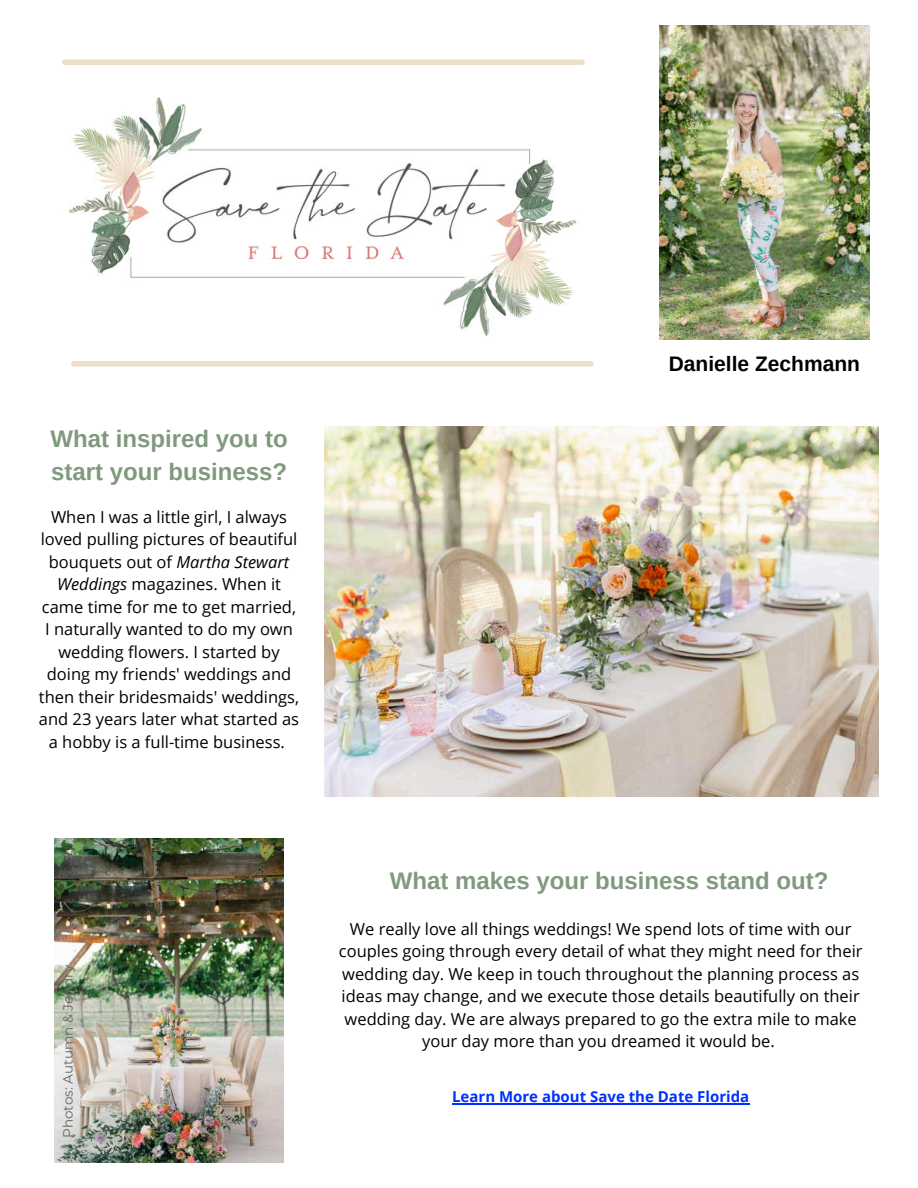
<style>
.page{position:relative;width:918px;height:1188px;background:#fff}
.page>*{position:absolute;margin:0;border:0;box-sizing:border-box;transform-origin:0 0}
.t1{font:700 24px/32.7px "Arimo";color:#81997f}
.t2{font:700 21px "Arimo";color:#000}
.t3{font:16.5px/22.5px "Open Sans";color:#000;text-align:center}
.t4{font:700 15px "Open Sans";color:#0030ff}
.t5{font:13.5px "Montserrat";color:#666}
.s1{font-style:italic}
</style>
<div class="page">
<div style="left:74px;top:361px;width:517px;height:6px;background:#eedfc9"></div>
<img style="left:69px;top:97px;width:508px;height:240px">
<img style="left:660px;top:26px;width:209px;height:314px">
<img style="left:324px;top:426px;width:554px;height:370px">
<div style="left:65px;top:59px;width:517px;height:6px;background:#eedfc9"></div>
<img style="left:55px;top:838px;width:228px;height:324px">
<hr style="left:452px;top:1103px;width:297px;height:1px;background:#0030ff">
<h1 class="t1" style="left:50px;top:423px;width:239px">What inspired you to start your business?</h1>
<p class="t3" style="left:39px;top:505px;width:262px">When I was a little girl, I always loved pulling pictures of beautiful bouquets out of <span class="s1">Martha Stewart<br>Weddings</span> magazines. When it came time for me to get married,<br>I naturally wanted to do my own wedding flowers. I started by doing my friends' weddings and then their bridesmaids' weddings, and 23 years later what started as a hobby is a full-time business.</p>
<p class="t2" style="left:669px;top:352px;width:193px">Danielle Zechmann</p>
<p class="t5" style="left:60px;top:1138px;width:175px;rotate:-90deg">Photos: Autumn &amp; Jendry</p>
<h1 class="t1" style="left:390px;top:864px;width:440px">What makes your business stand out?</h1>
<p class="t3" style="left:339px;top:917px;width:525px">We really love all things weddings! We spend lots of time with our couples going through every detail of what they might need for their wedding day. We keep in touch throughout the planning process as ideas may change, and we execute those details beautifully on their wedding day. We are always prepared to go the extra mile to make your day more than you dreamed it would be.</p>
<p class="t4" style="left:452px;top:1086px;width:299px">Learn More about Save the Date Florida</p>
</div>
